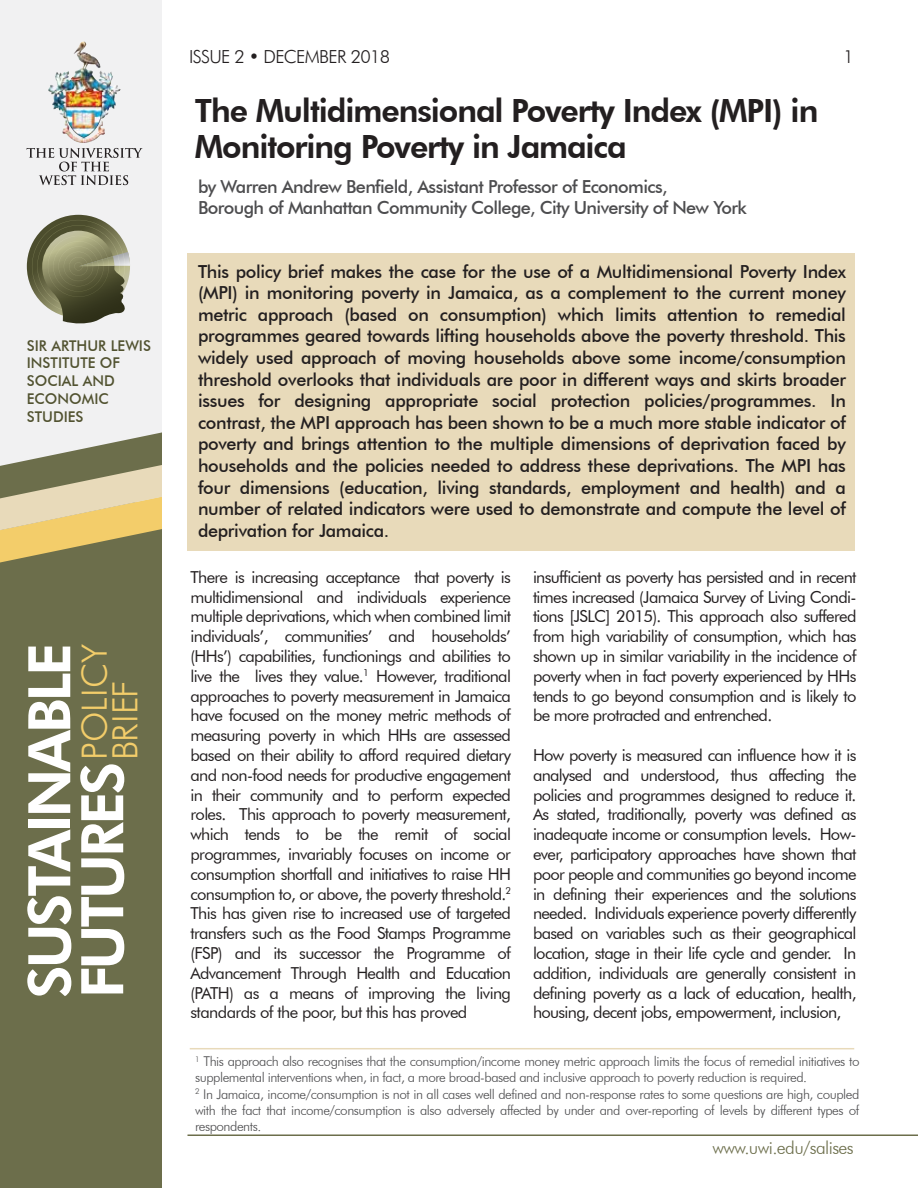
<style>
.page{position:relative;width:918px;height:1188px;background:#fff}
.page>*{position:absolute;margin:0;border:0;box-sizing:border-box;transform-origin:0 0}
.t1{font:800 58.65px/52.9px "Futura BT";letter-spacing:-.055em;color:#fff}
.t2{font:300 34.8px/30.8px "Futura BT";letter-spacing:.005em;color:#f3cd6a}
.t3{font:800 31.95px/36.8px "Futura BT";letter-spacing:-.035em;color:#231f20}
.t4{font:500 18px/21.6px "Futura BT";letter-spacing:-.02em;color:#231f20;text-align:justify}
.t5{font:500 18px/21.6px "Futura BT";letter-spacing:-.035em;color:#4d4d4f}
.t6{font:300 18px "Futura BT";letter-spacing:-.035em;color:#231f20}
.t7{font:300 18px "Futura BT";letter-spacing:-.035em;color:#6c6e4b}
.t8{font:16.5px/19.8px "Futura BT";letter-spacing:-.04em;color:#231f20;text-align:justify}
.t9{font:500 14.85px/17.9px "Futura BT";color:#515230}
.t10{font:300 13.5px/16.2px "Futura BT";letter-spacing:-.035em;color:#4d4d4f}
</style>
<div class="page">
<div style="left:0;top:0;width:162px;height:520px;background:#f1f1f2"></div>
<div style="left:188px;top:253px;width:667px;height:297px;background:#e8daba"></div>
<div style="left:0;top:502px;width:162px;height:686px;background:#6c6e4b"></div>
<svg style="left:0;top:432px;width:162px;height:130px"></svg>
<svg style="left:27px;top:215px;width:103px;height:103px"></svg>
<svg style="left:32px;top:220px;width:98px;height:104px"></svg>
<hr style="left:190px;top:1048px;width:664px;height:1px;background:#e8daba">
<hr style="left:188px;top:1134px;width:730px;height:2px;background:#6c6e4b">
<svg style="left:26px;top:148px;width:117px;height:37px"></svg>
<img style="left:55px;top:41px;width:29px;height:39px">
<p class="t9" style="left:27px;top:336px;width:126px">SIR ARTHUR LEWIS<br>INSTITUTE OF<br>SOCIAL AND<br>ECONOMIC<br>STUDIES</p>
<h2 class="t2" style="left:79px;top:760px;width:117px;rotate:-90deg">POLICY<br>BRIEF</h2>
<h1 class="t1" style="left:22px;top:998px;width:357px;rotate:-90deg">SUSTAINABLE<br>FUTURES</h1>
<p class="t6" style="left:189px;top:46px;width:203px">ISSUE 2 • DECEMBER 2018</p>
<h3 class="t3" style="left:195px;top:92px;width:625px">The Multidimensional Poverty Index (MPI) in<br>Monitoring Poverty in Jamaica</h3>
<p class="t5" style="left:198px;top:175px;width:550px">by Warren Andrew Benfield, Assistant Professor of Economics,<br>Borough of Manhattan Community College, City University of New York</p>
<p class="t6" style="left:843px;top:46px;width:12px">1</p>
<p class="t4" style="left:198px;top:260px;width:650px">This policy brief makes the case for the use of a Multidimensional Poverty Index (MPI) in monitoring poverty in Jamaica, as a complement to the current money metric approach (based on consumption) which limits attention to remedial programmes geared towards lifting households above the poverty threshold. This widely used approach of moving households above some income/consumption threshold overlooks that individuals are poor in different ways and skirts broader issues for designing appropriate social protection policies/programmes. In contrast, the MPI approach has been shown to be a much more stable indicator of poverty and brings attention to the multiple dimensions of deprivation faced by households and the policies needed to address these deprivations. The MPI has four dimensions (education, living standards, employment and health) and a number of related indicators were used to demonstrate and compute the level of deprivation for Jamaica.</p>
<p class="t8" style="left:191px;top:567px;width:322px">There is increasing acceptance that poverty is multidimensional and individuals experience multiple deprivations, which when combined limit individuals’, communities’ and households’ (HHs’) capabilities, functionings and abilities to live the lives they value.<sup>1</sup> However, traditional approaches to poverty measurement in Jamaica have focused on the money metric methods of measuring poverty in which HHs are assessed based on their ability to afford required dietary and non-food needs for productive engagement in their community and to perform expected roles. This approach to poverty measurement, which tends to be the remit of social programmes, invariably focuses on income or consumption shortfall and initiatives to raise HH consumption to, or above, the poverty threshold.<sup>2<br></sup>This has given rise to increased use of targeted transfers such as the Food Stamps Programme (FSP) and its successor the Programme of Advancement Through Health and Education (PATH) as a means of improving the living standards of the poor, but this has proved</p>
<p class="t8" style="left:533px;top:567px;width:325px">insufficient as poverty has persisted and in recent times increased (Jamaica Survey of Living Condi&shy;tions [JSLC] 2015). This approach also suffered from high variability of consumption, which has shown up in similar variability in the incidence of poverty when in fact poverty experienced by HHs tends to go beyond consumption and is likely to be more protracted and entrenched.</p>
<p class="t8" style="left:533px;top:745px;width:325px">How poverty is measured can influence how it is analysed and understood, thus affecting the policies and programmes designed to reduce it.<br>As stated, traditionally, poverty was defined as inadequate income or consumption levels. How&shy;ever, participatory approaches have shown that poor people and communities go beyond income in defining their experiences and the solutions needed. Individuals experience poverty differently based on variables such as their geographical location, stage in their life cycle and gender. In addition, individuals are generally consistent in defining poverty as a lack of education, health, housing, decent jobs, empowerment, inclusion,</p>
<p class="t10" style="left:195px;top:1053px;width:666px"><sup>1</sup> This approach also recognises that the consumption/income money metric approach limits the focus of remedial initiatives to supplemental interventions when, in fact, a more broad-based and inclusive approach to poverty reduction is required.<br><sup>2</sup> In Jamaica, income/consumption is not in all cases well defined and non-response rates to some questions are high, coupled with the fact that income/consumption is also adversely affected by under and over-reporting of levels by different types of respondents.</p>
<p class="t7" style="left:712px;top:1137px;width:143px">www.uwi.edu/salises</p>
</div>
